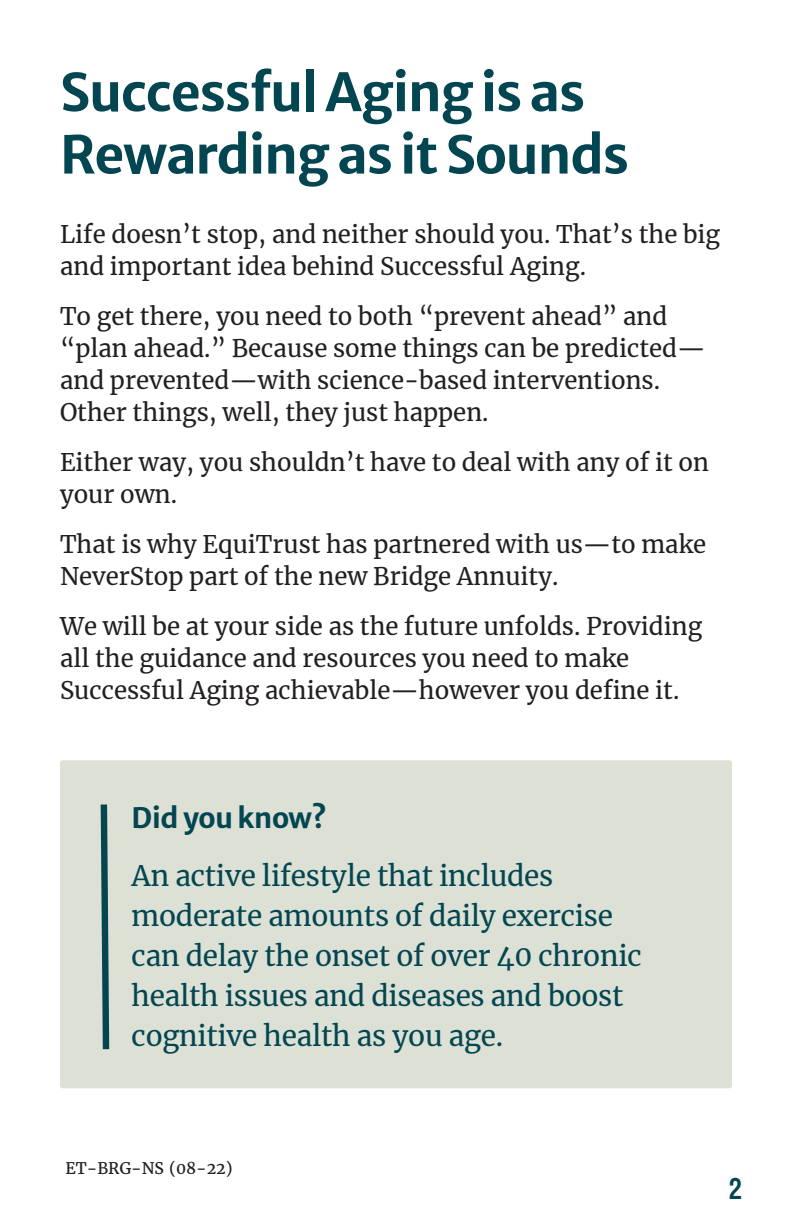
<style>
.page{position:relative;width:792px;height:1224px;background:#fff}
.page>*{position:absolute;margin:0;border:0;box-sizing:border-box;transform-origin:0 0}
.t1{font:700 52px/62.4px "Merriweather Sans";letter-spacing:-.02em;color:#034651}
.t2{font:28px/40px "Merriweather";letter-spacing:-.01em;color:#034651}
.t3{font:700 28px "Merriweather Sans";letter-spacing:-.01em;color:#034651}
.t4{font:500 28px "Stratos";color:#034651}
.t5{font:24px/32px "Merriweather";color:#231f20}
.t6{font:16px "Merriweather";color:#221e1f}
.s1{color:#221e1f}
</style>
<div class="page">
<div style="left:60px;top:760px;width:672px;height:328px;background:#dce0d5;border-radius:3px"></div>
<svg style="left:101px;top:804px;width:8px;height:245px"></svg>
<p class="t1" style="left:60px;top:55px;width:570px">Successful Aging is as<br>Rewarding as it Sounds</p>
<p class="t5" style="left:60px;top:218px;width:662px">Life doesn’t stop, and neither should you. That’s the big and important idea behind Successful Aging.</p>
<p class="t5" style="left:60px;top:300px;width:647px">To get there, you need to both “prevent ahead” and “plan ahead.” Because some things can be predicted— and prevented—with science-based interventions.<br>Other things, well, they just happen.</p>
<p class="t5" style="left:60px;top:446px;width:651px">Either way, you shouldn’t have to deal with any of it on your own.</p>
<p class="t5" style="left:60px;top:528px;width:648px">That is why EquiTrust has partnered with us—to make<br>NeverStop part of the new Bridge Annuity.</p>
<p class="t5" style="left:60px;top:610px;width:644px">We will be at your side as <span class="s1">the</span> future unfolds. Providing all the guidance and resources you need to make<br>Successful Aging achievable—however you define it.</p>
<p class="t3" style="left:132px;top:794px;width:197px">Did you know?</p>
<p class="t2" style="left:132px;top:855px;width:512px">An active lifestyle that includes moderate amounts of daily exercise can delay the onset of over 40 chronic health issues and diseases and boost cognitive health as you age.</p>
<p class="t6" style="left:65px;top:1158px;width:169px">ET-BRG-NS (08-22)</p>
<p class="t4" style="left:728px;top:1167px;width:17px">2</p>
</div>
